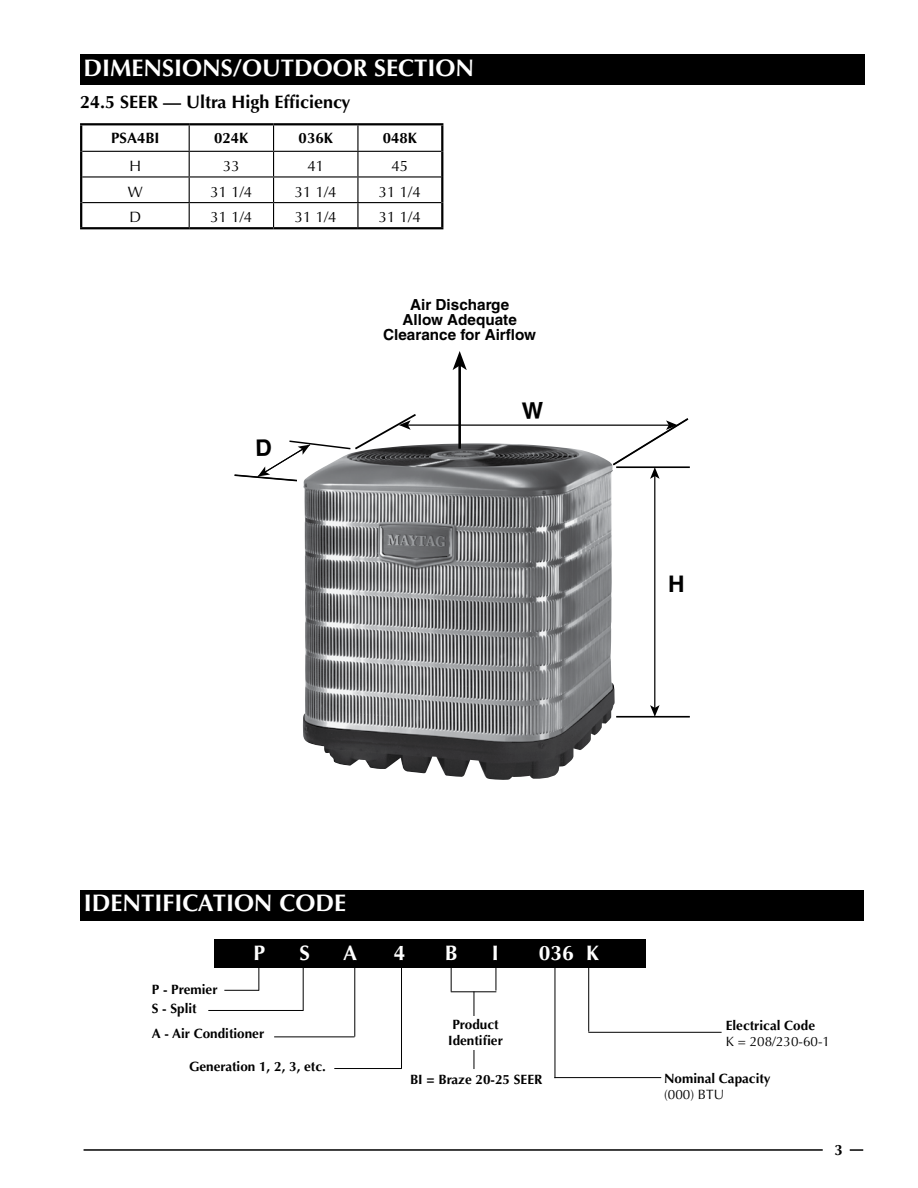
<style>
.page{position:relative;width:918px;height:1188px;background:#fff}
.page>*{position:absolute;margin:0;border:0;box-sizing:border-box;transform-origin:0 0}
.t1{font:700 24px "Optima";color:#fff}
.t2{font:700 22.95px "Helvetica";color:#000}
.t3{font:700 21px "Optima";color:#fff}
.t4{font:700 18px "Optima";color:#000}
.t5{font:700 15.3px/15.3px "Helvetica";color:#000;text-align:center}
.t6{font:15px "Optima";color:#000}
.t7{font:700 15px "Optima";color:#000}
.t8{font:700 13.5px/16.2px "Optima";color:#000;text-align:center}
.t9{font:13.5px "Optima";color:#000}
</style>
<div class="page">
<svg style="left:850px;top:1149px;width:13px;height:2px"></svg>
<hr style="left:84px;top:1149px;width:739px;height:2px;background:#000">
<div style="left:80px;top:54px;width:785px;height:30px;background:#000"></div>
<img style="left:303px;top:482px;width:312px;height:298px">
<hr style="left:616px;top:716px;width:74px;height:2px;background:#000">
<hr style="left:654px;top:475px;width:1px;height:234px;background:#000">
<svg style="left:650px;top:705px;width:10px;height:11px"></svg>
<hr style="left:458px;top:365px;width:3px;height:84px;background:#000">
<svg style="left:453px;top:351px;width:14px;height:19px"></svg>
<div style="left:214px;top:939px;width:431px;height:29px;background:#000"></div>
<hr style="left:354px;top:962px;width:1px;height:75px;background:#000">
<hr style="left:401px;top:962px;width:1px;height:106px;background:#000">
<svg style="left:451px;top:968px;width:1px;height:23px"></svg>
<hr style="left:588px;top:963px;width:1px;height:69px;background:#000">
<hr style="left:274px;top:1036px;width:81px;height:1px;background:#000">
<hr style="left:334px;top:1068px;width:68px;height:1px;background:#000">
<hr style="left:451px;top:991px;width:45px;height:1px;background:#000">
<svg style="left:496px;top:968px;width:1px;height:23px"></svg>
<hr style="left:554px;top:1077px;width:107px;height:1px;background:#000">
<div style="left:81px;top:890px;width:783px;height:30px;background:#000"></div>
<hr style="left:474px;top:991px;width:1px;height:78px;background:#000">
<div style="left:446px;top:1016px;width:56px;height:34px;background:#fff"></div>
<hr style="left:555px;top:968px;width:1px;height:110px;background:#000">
<hr style="left:588px;top:1032px;width:134px;height:1px;background:#000">
<hr style="left:224px;top:990px;width:35px;height:1px;background:#000">
<svg style="left:258px;top:968px;width:1px;height:23px"></svg>
<hr style="left:208px;top:1010px;width:96px;height:1px;background:#000">
<hr style="left:303px;top:966px;width:1px;height:44px;background:#000">
<hr style="left:82px;top:176px;width:107px;height:2px;background:#000">
<hr style="left:189px;top:176px;width:85px;height:2px;background:#000">
<hr style="left:274px;top:176px;width:84px;height:2px;background:#000">
<hr style="left:358px;top:176px;width:83px;height:2px;background:#000">
<hr style="left:82px;top:202px;width:107px;height:1px;background:#000">
<hr style="left:189px;top:202px;width:85px;height:1px;background:#000">
<hr style="left:274px;top:202px;width:84px;height:1px;background:#000">
<hr style="left:358px;top:202px;width:83px;height:1px;background:#000">
<svg style="left:189px;top:125px;width:1px;height:102px"></svg>
<svg style="left:273px;top:125px;width:1px;height:102px"></svg>
<svg style="left:357px;top:125px;width:1px;height:102px"></svg>
<hr style="left:82px;top:151px;width:107px;height:1px;background:#000">
<hr style="left:189px;top:151px;width:85px;height:1px;background:#000">
<hr style="left:274px;top:151px;width:84px;height:1px;background:#000">
<hr style="left:358px;top:151px;width:83px;height:1px;background:#000">
<hr style="left:80px;top:123px;width:109px;height:2px;background:#000">
<hr style="left:80px;top:125px;width:2px;height:26px;background:#000">
<hr style="left:189px;top:123px;width:85px;height:2px;background:#000">
<hr style="left:274px;top:123px;width:84px;height:2px;background:#000">
<hr style="left:358px;top:123px;width:85px;height:2px;background:#000">
<hr style="left:441px;top:125px;width:2px;height:26px;background:#000">
<hr style="left:80px;top:151px;width:2px;height:26px;background:#000">
<hr style="left:441px;top:151px;width:2px;height:26px;background:#000">
<hr style="left:80px;top:177px;width:2px;height:26px;background:#000">
<hr style="left:441px;top:177px;width:2px;height:26px;background:#000">
<hr style="left:80px;top:203px;width:2px;height:24px;background:#000">
<hr style="left:441px;top:203px;width:2px;height:24px;background:#000">
<hr style="left:80px;top:227px;width:109px;height:2px;background:#000">
<hr style="left:189px;top:227px;width:85px;height:2px;background:#000">
<hr style="left:274px;top:227px;width:84px;height:2px;background:#000">
<hr style="left:358px;top:227px;width:85px;height:2px;background:#000">
<svg style="left:235px;top:402px;width:455px;height:80px"></svg>
<h1 class="t1" style="left:84px;top:54px;width:392px">DIMENSIONS/OUTDOOR SECTION</h1>
<h3 class="t4" style="left:80px;top:92px;width:272px">24.5 SEER — Ultra High Efficiency</h3>
<p class="t7" style="left:111px;top:129px;width:50px">PSA4BI</p>
<p class="t7" style="left:214px;top:129px;width:36px">024K</p>
<p class="t7" style="left:299px;top:129px;width:36px">036K</p>
<p class="t7" style="left:383px;top:129px;width:36px">048K</p>
<p class="t6" style="left:130px;top:157px;width:13px">H</p>
<p class="t6" style="left:223px;top:157px;width:18px">33</p>
<p class="t6" style="left:307px;top:157px;width:18px">41</p>
<p class="t6" style="left:391px;top:157px;width:18px">45</p>
<p class="t6" style="left:128px;top:183px;width:16px">W</p>
<p class="t6" style="left:211px;top:183px;width:43px">31 1/4</p>
<p class="t6" style="left:295px;top:183px;width:43px">31 1/4</p>
<p class="t6" style="left:379px;top:183px;width:43px">31 1/4</p>
<p class="t6" style="left:130px;top:208px;width:13px">D</p>
<p class="t6" style="left:211px;top:208px;width:43px">31 1/4</p>
<p class="t6" style="left:295px;top:208px;width:43px">31 1/4</p>
<p class="t6" style="left:379px;top:208px;width:43px">31 1/4</p>
<p class="t5" style="left:383px;top:296px;width:154px">Air Discharge<br>Allow Adequate<br>Clearance for Airflow</p>
<h2 class="t2" style="left:668px;top:570px;width:18px">H</h2>
<h1 class="t1" style="left:84px;top:889px;width:264px">IDENTIFICATION CODE</h1>
<p class="t8" style="left:152px;top:981px;width:67px">P - Premier</p>
<h3 class="t3" style="left:253px;top:941px;width:13px">P</h3>
<h3 class="t3" style="left:299px;top:941px;width:12px">S</h3>
<h3 class="t3" style="left:343px;top:941px;width:16px">A</h3>
<h3 class="t3" style="left:394px;top:941px;width:13px">4</h3>
<h3 class="t3" style="left:445px;top:941px;width:14px">B</h3>
<h3 class="t3" style="left:492px;top:941px;width:8px">I</h3>
<h3 class="t3" style="left:539px;top:941px;width:62px">036 K</h3>
<p class="t8" style="left:152px;top:1001px;width:47px">S - Split</p>
<p class="t8" style="left:152px;top:1026px;width:114px">A - Air Conditioner</p>
<p class="t8" style="left:189px;top:1058px;width:138px">Generation 1, 2, 3, etc.</p>
<p class="t8" style="left:448px;top:1016px;width:56px">Product<br>Identifier</p>
<p class="t8" style="left:410px;top:1072px;width:134px">BI = Braze 20-25 SEER</p>
<p class="t8" style="left:726px;top:1018px;width:91px">Electrical Code</p>
<p class="t9" style="left:726px;top:1034px;width:106px">K = 208/230-60-1</p>
<p class="t8" style="left:664px;top:1071px;width:108px">Nominal Capacity</p>
<p class="t9" style="left:664px;top:1087px;width:62px">(000) BTU</p>
<p class="t7" style="left:834px;top:1141px;width:10px">3</p>
</div>
